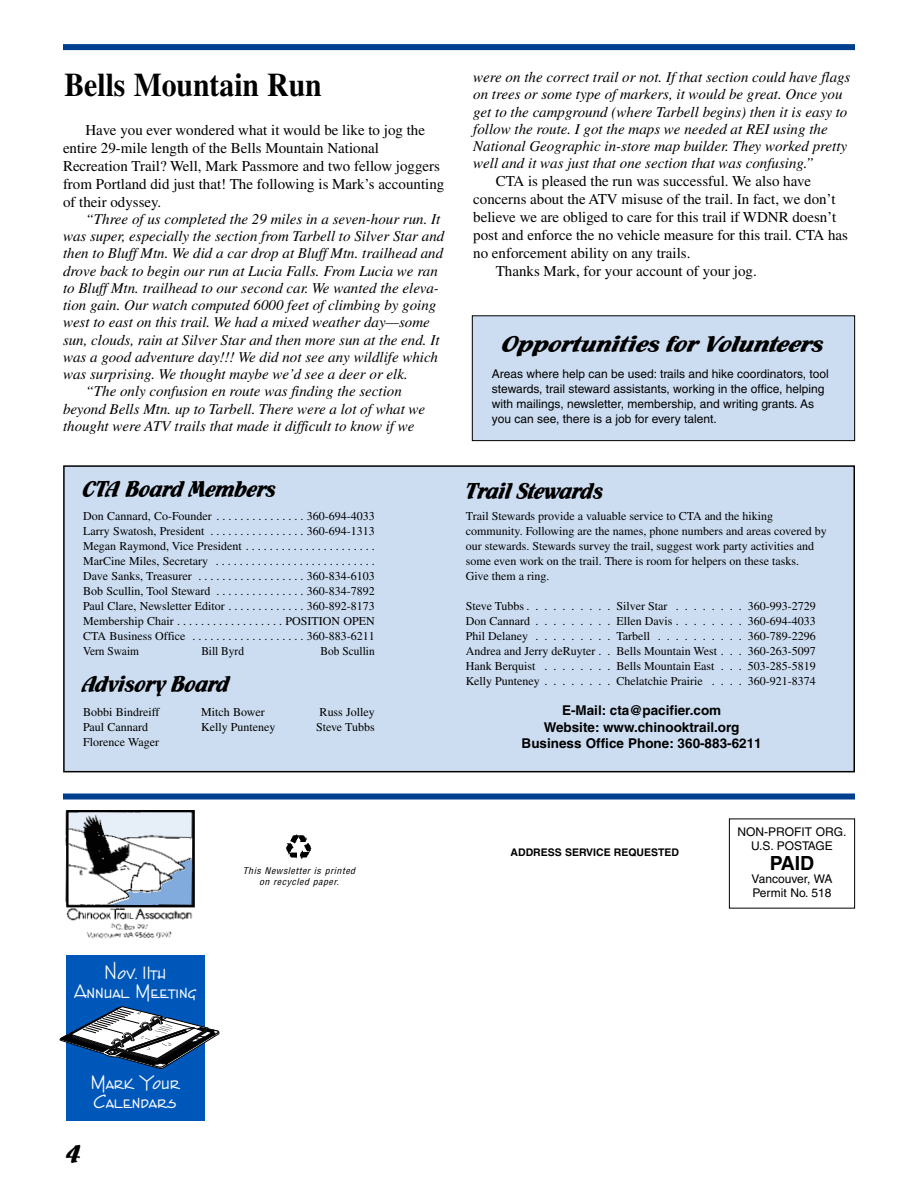
<style>
.page{position:relative;width:918px;height:1188px;background:#fff}
.page>*{position:absolute;margin:0;border:0;box-sizing:border-box;transform-origin:0 0}
.t1{font:700 33px "Times";color:#000;scale:.9 1}
.t2{font:27px "Flamenco D";color:#000}
.t3{font:24px "Flamenco D";color:#000}
.t4{font:24px "Flamenco D";color:#000;scale:1.2 1}
.t5{font:20.7px/18.9px "Enviro SCD";color:#fff;text-align:center}
.t6{font:700 19.5px "Helvetica";color:#000}
.t7{font:italic 15px/17.2px "Times";color:#000}
.t8{font:15px/18px "Times";color:#000}
.t9{font:700 13.5px/16.5px "Helvetica";color:#000;text-align:center}
.t10{font:12px/15px "Times";color:#000;text-align:justify}
.t11{font:12px/15px "Helvetica";color:#000}
.t12{font:12px "Times";color:#000;scale:.95 1}
.t13{font:700 10.5px "Helvetica";color:#000}
.t14{font:italic condensed 9px/10.5px "Helvetica";color:#000;text-align:center;scale:1.1 1}
</style>
<div class="page">
<img style="left:65px;top:810px;width:130px;height:129px">
<div style="left:63px;top:44px;width:792px;height:6px;background:#003f8f"></div>
<div style="left:729px;top:819px;width:126px;height:90px;border:1px solid #000"></div>
<div style="left:63px;top:794px;width:792px;height:6px;background:#003f8f"></div>
<div style="left:66px;top:810px;width:129px;height:97px;border:2px solid #000"></div>
<div style="left:66px;top:955px;width:139px;height:165px;background:#0057ba"></div>
<svg style="left:60px;top:1006px;width:160px;height:64px"></svg>
<div style="left:64px;top:466px;width:790px;height:306px;background:#ccddf1"></div>
<div style="left:63px;top:465px;width:792px;height:307px;border:2px solid #000"></div>
<div style="left:472px;top:316px;width:383px;height:125px;background:#ccddf1"></div>
<div style="left:472px;top:315px;width:383px;height:126px;border:1px solid #000"></div>
<img style="left:286px;top:835px;width:26px;height:24px">
<h1 class="t1" style="left:64px;top:73px;width:287px">Bells Mountain Run</h1>
<p class="t8" style="left:63px;top:122px;width:383px;text-indent:22px">Have you ever wondered what it would be like to jog the entire 29-mile length of the Bells Mountain National Recreation Trail? Well, Mark Passmore and two fellow joggers from Portland did just that! The following is Mark’s accounting of their odyssey.</p>
<p class="t7" style="left:86px;top:212px;width:356px">“Three of us completed the 29 miles in a seven-hour run. It</p>
<p class="t7" style="left:63px;top:229px;width:383px">was super, especially the section from Tarbell to Silver Star and</p>
<p class="t7" style="left:63px;top:246px;width:382px">then to Bluff Mtn. We did a car drop at Bluff Mtn. trailhead and</p>
<p class="t7" style="left:63px;top:263px;width:376px">drove back to begin our run at Lucia Falls. From Lucia we ran</p>
<p class="t7" style="left:63px;top:281px;width:377px">to Bluff Mtn. trailhead to our second car. We wanted the eleva-</p>
<p class="t7" style="left:63px;top:298px;width:375px">tion gain. Our watch computed 6000 feet of climbing by going</p>
<p class="t7" style="left:63px;top:315px;width:368px">west to east on this trail. We had a mixed weather day—some</p>
<p class="t7" style="left:63px;top:332px;width:378px">sun, clouds, rain at Silver Star and then more sun at the end. It</p>
<p class="t7" style="left:63px;top:350px;width:377px">was a good adventure day!!! We did not see any wildlife which</p>
<p class="t7" style="left:63px;top:367px;width:346px">was surprising. We thought maybe we’d see a deer or elk.</p>
<p class="t7" style="left:86px;top:384px;width:318px">“The only confusion en route was finding the section</p>
<p class="t7" style="left:63px;top:401px;width:364px">beyond Bells Mtn. up to Tarbell. There were a lot of what we</p>
<p class="t7" style="left:63px;top:419px;width:353px">thought were ATV trails that made it difficult to know if we</p>
<h3 class="t3" style="left:83px;top:480px;width:195px">CTA Board Members</h3>
<p class="t10" style="left:83px;top:510px;width:293px">Don Cannard, Co-Founder . . . . . . . . . . . . . . . 360-694-4033<br>Larry Swatosh, President . . . . . . . . . . . . . . . . 360-694-1313<br>Megan Raymond, Vice President . . . . . . . . . . . . . . . . . . . . . .<br>MarCine Miles, Secretary . . . . . . . . . . . . . . . . . . . . . . . . . . .<br>Dave Sanks, Treasurer . . . . . . . . . . . . . . . . . . 360-834-6103<br>Bob Scullin, Tool Steward . . . . . . . . . . . . . . . 360-834-7892<br>Paul Clare, Newsletter Editor . . . . . . . . . . . . . 360-892-8173<br>Membership Chair . . . . . . . . . . . . . . . . . . POSITION OPEN CTA Business Office . . . . . . . . . . . . . . . . . . . 360-883-6211<br>Vern Swaim</p>
<p class="t12" style="left:201px;top:647px;width:47px">Bill Byrd</p>
<p class="t12" style="left:321px;top:647px;width:59px">Bob Scullin</p>
<h3 class="t3" style="left:83px;top:675px;width:148px">Advisory Board</h3>
<p class="t10" style="left:83px;top:706px;width:78px">Bobbi Bindreiff</p>
<p class="t10" style="left:201px;top:706px;width:65px">Mitch Bower</p>
<p class="t10" style="left:320px;top:706px;width:57px">Russ Jolley</p>
<p class="t10" style="left:83px;top:721px;width:67px">Paul Cannard</p>
<p class="t10" style="left:201px;top:721px;width:76px">Kelly Punteney</p>
<p class="t10" style="left:316px;top:721px;width:60px">Steve Tubbs</p>
<p class="t10" style="left:83px;top:736px;width:77px">Florence Wager</p>
<p class="t7" style="left:473px;top:70px;width:379px">were on the correct trail or not. If that section could have flags on trees or some type of markers, it would be great. Once you get to the campground (where Tarbell begins) then it is easy to follow the route. I got the maps we needed at REI using the National Geographic in-store map builder. They worked pretty well and it was just that one section that was confusing.”</p>
<p class="t8" style="left:496px;top:174px;width:317px">CTA is pleased the run was successful. We also have</p>
<p class="t8" style="left:473px;top:192px;width:364px">concerns about the ATV misuse of the trail. In fact, we don’t</p>
<p class="t8" style="left:473px;top:210px;width:365px">believe we are obliged to care for this trail if WDNR doesn’t</p>
<p class="t8" style="left:473px;top:228px;width:376px">post and enforce the no vehicle measure for this trail. CTA has</p>
<p class="t8" style="left:473px;top:246px;width:219px">no enforcement ability on any trails.</p>
<p class="t8" style="left:496px;top:264px;width:263px">Thanks Mark, for your account of your jog.</p>
<h3 class="t4" style="left:502px;top:335px;width:270px">Opportunities for Volunteers</h3>
<p class="t11" style="left:492px;top:368px;width:338px">Areas where help can be used: trails and hike coordinators, tool stewards, trail steward assistants, working in the office, helping with mailings, newsletter, membership, and writing grants. As you can see, there is a job for every talent.</p>
<h3 class="t3" style="left:466px;top:482px;width:139px">Trail Stewards</h3>
<p class="t10" style="left:466px;top:510px;width:362px;text-align:left">Trail Stewards provide a valuable service to CTA and the hiking community. Following are the names, phone numbers and areas covered by our stewards. Stewards survey the trail, suggest work party activities and some even work on the trail. There is room for helpers on these tasks.<br>Give them a ring.</p>
<p class="t10" style="left:466px;top:600px;width:351px">Steve Tubbs . . . . . . . . . . Silver Star . . . . . . . . 360-993-2729<br>Don Cannard . . . . . . . . . Ellen Davis . . . . . . . . 360-694-4033<br>Phil Delaney . . . . . . . . . Tarbell . . . . . . . . . . 360-789-2296<br>Andrea and Jerry deRuyter . . Bells Mountain West . . . 360-263-5097<br>Hank Berquist . . . . . . . . Bells Mountain East . . . 503-285-5819<br>Kelly Punteney . . . . . . . . Chelatchie Prairie . . . . 360-921-8374</p>
<p class="t9" style="left:522px;top:703px;width:242px">E-Mail: cta@pacifier.com<br>Website: www.chinooktrail.org<br>Business Office Phone: 360-883-6211</p>
<h3 class="t5" style="left:74px;top:963px;width:124px">Nov. 11th<br>Annual Meeting</h3>
<h3 class="t5" style="left:90px;top:1073px;width:91px;text-align:left">Mark Your<br>Calendars</h3>
<h2 class="t2" style="left:66px;top:1143px;width:16px">4</h2>
<p class="t14" style="left:243px;top:867px;width:105px">This Newsletter is printed on recycled paper.</p>
<p class="t13" style="left:511px;top:848px;width:170px">ADDRESS SERVICE REQUESTED</p>
<p class="t11" style="left:738px;top:826px;width:110px;line-height:14.4px;text-align:center">NON-PROFIT ORG.<br>U.S. POSTAGE</p>
<h3 class="t6" style="left:770px;top:856px;width:46px">PAID</h3>
<p class="t11" style="left:752px;top:873px;width:82px;line-height:14.4px">Vancouver, WA<br>Permit No. 518</p>
</div>
